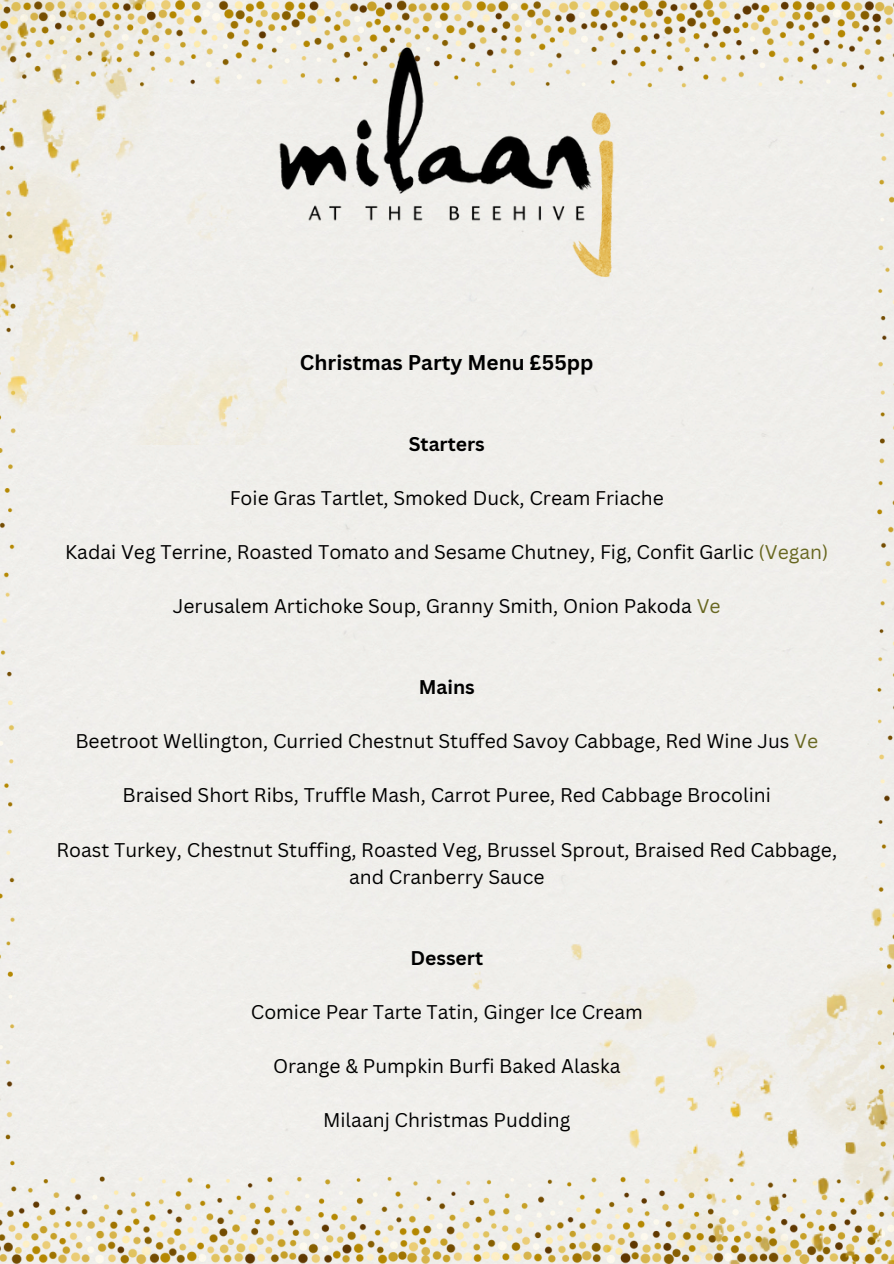
<style>
.page{position:relative;width:894px;height:1264px;background:#fff}
.page>*{position:absolute;margin:0;border:0;box-sizing:border-box;transform-origin:0 0}
.t1{font:700 20.7px "Canva Sans";color:#000}
.t2{font:19.35px/27px "Canva Sans";color:#000;text-align:center}
.t3{font:700 19.35px "Canva Sans";color:#000}
.s1{color:#686721}
</style>
<div class="page">
<div style="left:0;top:0;width:893px;height:1263px;background:#f0efeb"></div>
<img style="left:446px;top:861px;width:447px;height:402px">
<img style="left:0;top:0;width:286px;height:445px">
<img style="left:209px;top:26px;width:475px;height:273px">
<p class="t1" style="left:300px;top:348px;width:295px">Christmas Party Menu £55pp</p>
<h1 class="t3" style="left:408px;top:430px;width:78px">Starters</h1>
<h1 class="t2" style="left:230px;top:484px;width:435px">Foie Gras Tartlet, Smoked Duck, Cream Friache</h1>
<p class="t2" style="left:65px;top:538px;width:764px">Kadai Veg Terrine, Roasted Tomato and Sesame Chutney, Fig, Confit Garlic <span class="s1">(Vegan)</span></p>
<p class="t2" style="left:173px;top:592px;width:549px">Jerusalem Artichoke Soup, Granny Smith, Onion Pakoda <span class="s1">Ve</span></p>
<p class="t3" style="left:418px;top:673px;width:58px">Mains</p>
<h1 class="t2" style="left:75px;top:727px;width:744px">Beetroot Wellington, Curried Chestnut Stuffed Savoy Cabbage, Red Wine Jus <span class="s1">Ve</span></h1>
<p class="t2" style="left:122px;top:781px;width:650px">Braised Short Ribs, Truffle Mash, Carrot Puree, Red Cabbage Brocolini</p>
<p class="t2" style="left:56px;top:835px;width:782px">Roast Turkey, Chestnut Stuffing, Roasted Veg, Brussel Sprout, Braised Red Cabbage, and Cranberry Sauce</p>
<p class="t3" style="left:410px;top:943px;width:74px">Dessert</p>
<h1 class="t2" style="left:251px;top:997px;width:393px">Comice Pear Tarte Tatin, Ginger Ice Cream</h1>
<p class="t2" style="left:273px;top:1051px;width:349px">Orange &amp; Pumpkin Burfi Baked Alaska</p>
<p class="t2" style="left:323px;top:1105px;width:249px">Milaanj Christmas Pudding</p>
</div>
